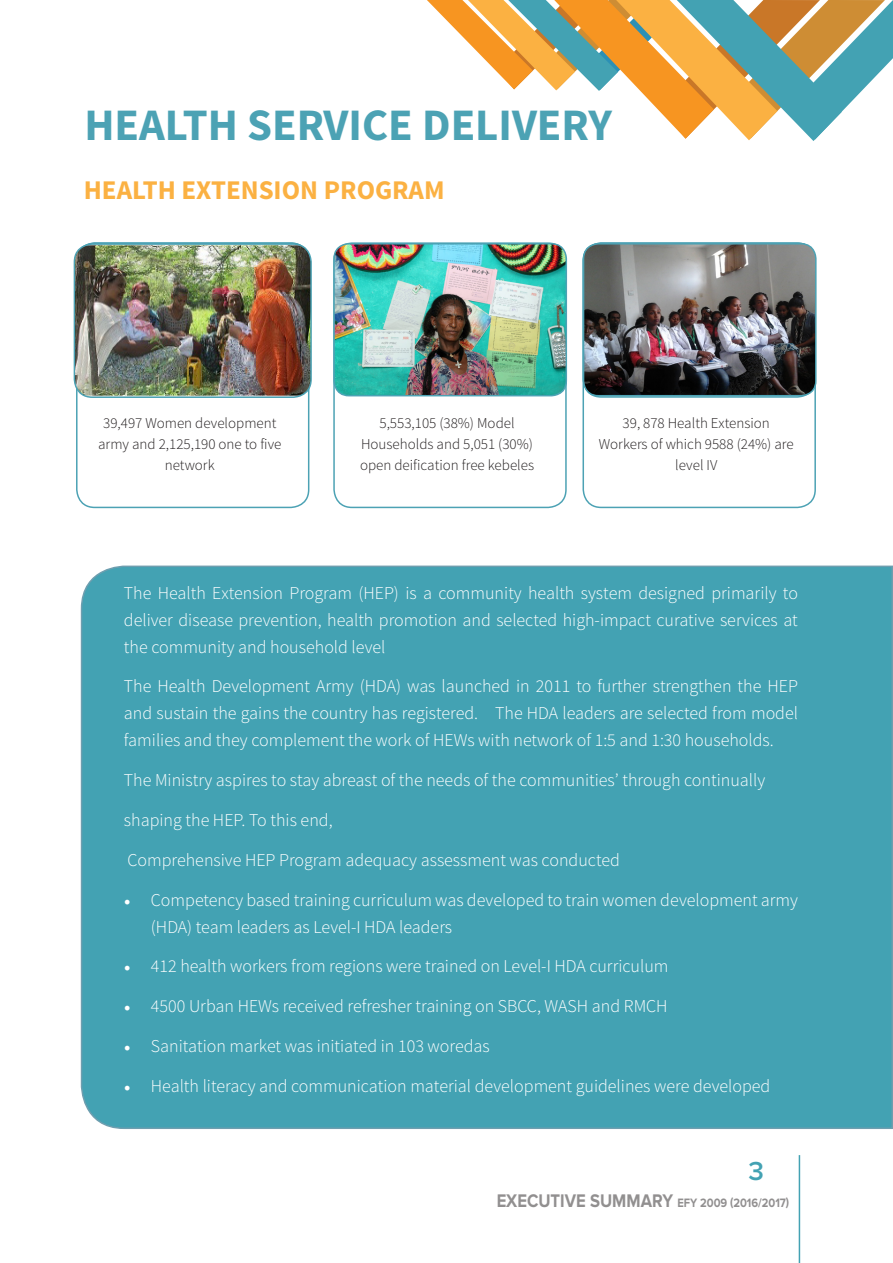
<style>
.page{position:relative;width:893px;height:1263px;background:#fff}
.page>*{position:absolute;margin:0;border:0;box-sizing:border-box;transform-origin:0 0}
.t1{font:700 45px "Source Sans Pro";color:#4ca2b4}
.t2{font:700 27px "Source Sans Pro";color:#fbb142}
.t3{font:600 27px "Proxima Nova A";color:#43a2b3}
.t4{font:300 18px/27px "Source Sans Pro";color:#fff;text-align:justify}
.t5{font:300 15px/21px "Source Sans Pro";color:#231f20;text-align:center}
.t6{font:700 12.6px "Proxima Nova A";color:#231f20;scale:.88 1}
.s1{font-family:"Minion Pro";font-weight:400}
.s2{font-size:18.9px}
</style>
<div class="page">
<hr style="left:799px;top:1155px;width:1px;height:108px;background:#43a2b3">
<svg style="left:427px;top:0;width:466px;height:141px"></svg>
<div style="left:80px;top:565px;width:813px;height:564px;background:#43a2b3"></div>
<div style="left:582px;top:242px;width:234px;height:266px;border:2px solid #4ca2b4;border-radius:18px"></div>
<div style="left:333px;top:242px;width:234px;height:266px;border:2px solid #4ca2b4;border-radius:18px"></div>
<div style="left:582px;top:242px;width:234px;height:156px;border:2px solid #4ca2b4;border-radius:18px"></div>
<img style="left:74px;top:246px;width:237px;height:151px">
<div style="left:74px;top:243px;width:238px;height:155px;border:2px solid #4ca2b4;border-radius:18px"></div>
<img style="left:584px;top:245px;width:232px;height:151px">
<div style="left:583px;top:243px;width:234px;height:153px;border:2px solid #4ca2b4;border-radius:15px"></div>
<img style="left:334px;top:244px;width:232px;height:152px">
<div style="left:333px;top:243px;width:234px;height:153px;border:2px solid #4ca2b4;border-radius:15px"></div>
<h1 class="t1" style="left:84px;top:96px;width:529px">HEALTH SERVICE DELIVERY</h1>
<h2 class="t2" style="left:84px;top:172px;width:362px">HEALTH EXTENSION PROGRAM</h2>
<p class="t5" style="left:98px;top:413px;width:185px">39,497 Women development army and 2,125,190 one to five network</p>
<p class="t5" style="left:360px;top:413px;width:176px">5,553,105 (38%) Model<br>Households and 5,051 (30%) open deification free kebeles</p>
<p class="t5" style="left:599px;top:413px;width:196px">39, 878 Health Extension<br>Workers of which 9588 (24%) are level IV</p>
<p class="t4" style="left:124px;top:579px;width:676px">The Health Extension Program (HEP) is a community health system designed primarily to deliver disease prevention, health promotion and selected high-impact curative services at the community and household level</p>
<p class="t4" style="left:124px;top:673px;width:676px">The Health Development Army (HDA) was launched in 2011 to further strengthen the HEP and sustain the gains the country has registered. The HDA leaders are selected from model families and they complement the work of HEWs with network of 1:5 and 1:30 households.</p>
<p class="t4" style="left:124px;top:767px;width:643px">The Ministry aspires to stay abreast of the needs of the communities’ through continually</p>
<p class="t4" style="left:124px;top:807px;width:210px">shaping the HEP. To this end,</p>
<p class="t4" style="left:128px;top:846px;width:494px">Comprehensive HEP Program adequacy assessment was conducted</p>
<p class="t4" style="left:151px;top:886px;width:648px;text-indent:-27px"><span class="s1">•</span> Competency based training curriculum was developed to train women development army (HDA) team leaders as Level-I HDA leaders</p>
<p class="t4" style="left:124px;top:953px;width:546px"><span class="s1">•</span> 412 health workers from regions were trained on Level-I HDA curriculum</p>
<p class="t4" style="left:124px;top:993px;width:545px"><span class="s1">•</span> 4500 Urban HEWs received refresher training on SBCC, WASH and RMCH</p>
<p class="t4" style="left:124px;top:1032px;width:367px"><span class="s1">•</span> Sanitation market was initiated in 103 woredas</p>
<p class="t4" style="left:124px;top:1072px;width:648px"><span class="s1">•</span> Health literacy and communication material development guidelines were developed</p>
<h2 class="t3" style="left:748px;top:1155px;width:17px">3</h2>
<p class="t6" style="left:497px;top:1196px;width:334px"><span class="s2">EXECUTIVE SUMMARY</span> EFY 2009 (2016/2017)</p>
</div>
